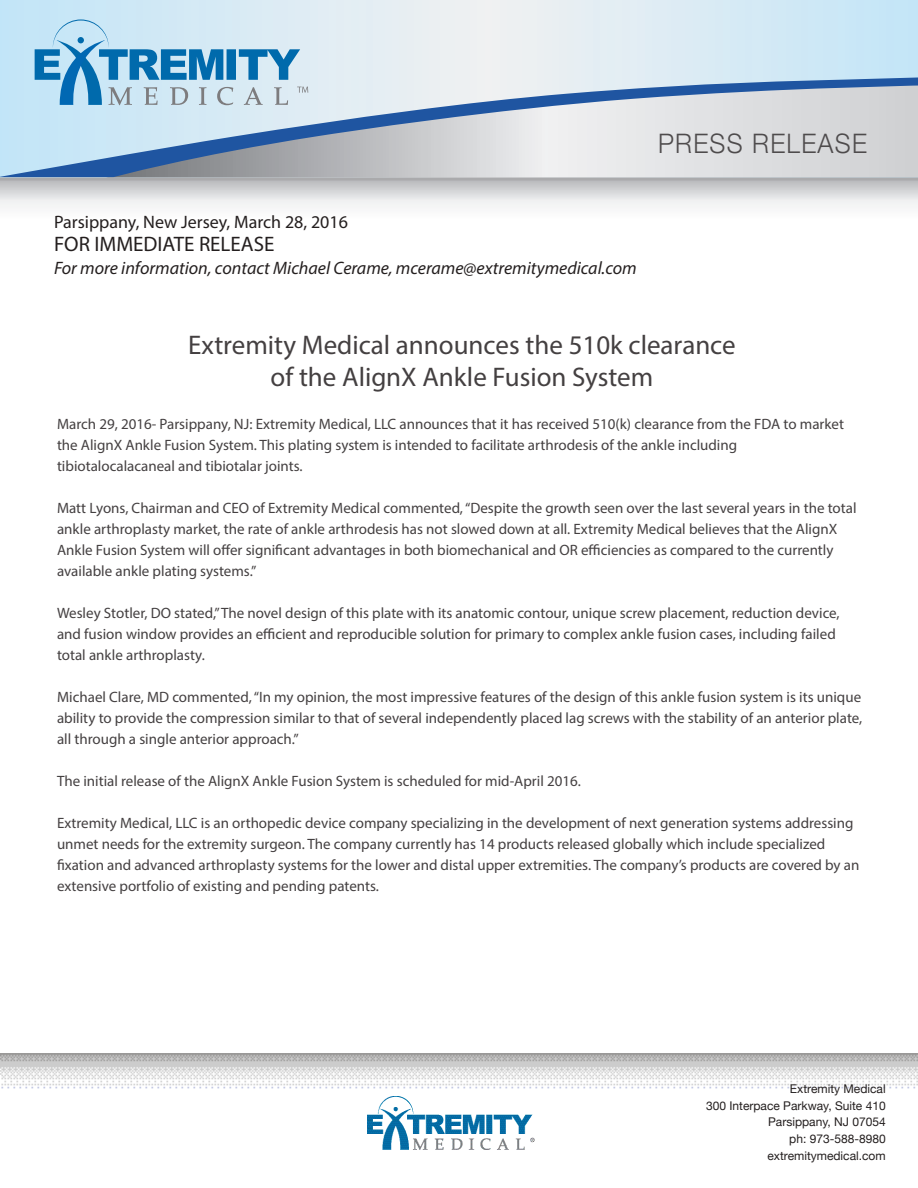
<style>
.page{position:relative;width:918px;height:1188px;background:#fff}
.page>*{position:absolute;margin:0;border:0;box-sizing:border-box;transform-origin:0 0}
.t1{font:27px/31.5px "Myriad Pro";color:#444041;text-align:center}
.t2{font:300 27px "Helvetica Neue";letter-spacing:.05em;color:#4e4b4c;scale:.94 1}
.t3{font:21px "Myriad Pro";color:#241f1f}
.t4{font:italic 18px "Myriad Pro";color:#241f1f}
.t5{font:18px "Myriad Pro";color:#241f1f}
.t6{font:15px/21px "Myriad Pro";color:#444041}
.t7{font:12px/16.8px "Helvetica Neue";color:#241f1f;text-align:right}
</style>
<div class="page">
<div style="left:0;top:179px;width:918px;height:49px;background:linear-gradient(to bottom,#c3c5c7,#fff)"></div>
<svg style="left:0;top:0;width:918px;height:178px;background:#daeaf3"></svg>
<svg style="left:0;top:77px;width:918px;height:100px;background:#becbd9"></svg>
<hr style="left:0;top:178px;width:918px;height:3px;background:#aaaaac">
<svg style="left:35px;top:19px;width:273px;height:86px;background:#9dc7e0"></svg>
<img style="left:0;top:1054px;width:918px;height:43px">
<img style="left:368px;top:1097px;width:166px;height:53px">
<h1 class="t2" style="left:658px;top:133px;width:224px">PRESS RELEASE</h1>
<p class="t5" style="left:54px;top:215px;width:295px">Parsippany, New Jersey, March 28, 2016</p>
<h2 class="t3" style="left:54px;top:237px;width:222px">FOR IMMEDIATE RELEASE</h2>
<p class="t4" style="left:54px;top:262px;width:584px">For more information, contact Michael Cerame, mcerame@extremitymedical.com</p>
<h1 class="t1" style="left:188px;top:331px;width:549px">Extremity Medical announces the 510k clearance of the AlignX Ankle Fusion System</h1>
<p class="t6" style="left:57px;top:415px;width:789px">March 29, 2016- Parsippany, NJ: Extremity Medical, LLC announces that it has received 510(k) clearance from the FDA to market the AlignX Ankle Fusion System. This plating system is intended to facilitate arthrodesis of the ankle including tibiotalocalacaneal and tibiotalar joints.</p>
<p class="t6" style="left:57px;top:499px;width:801px">Matt Lyons, Chairman and CEO of Extremity Medical commented,“Despite the growth seen over the last several years in the total ankle arthroplasty market, the rate of ankle arthrodesis has not slowed down at all. Extremity Medical believes that the AlignX Ankle Fusion System will offer significant advantages in both biomechanical and OR efficiencies as compared to the currently available ankle plating systems.”</p>
<p class="t6" style="left:57px;top:604px;width:784px">Wesley Stotler, DO stated,”The novel design of this plate with its anatomic contour, unique screw placement, reduction device, and fusion window provides an efficient and reproducible solution for primary to complex ankle fusion cases, including failed total ankle arthroplasty.</p>
<p class="t6" style="left:57px;top:688px;width:807px;text-align:justify">Michael Clare, MD commented,“In my opinion, the most impressive features of the design of this ankle fusion system is its unique ability to provide the compression similar to that of several independently placed lag screws with the stability of an anterior plate, all through a single anterior approach.”</p>
<p class="t6" style="left:57px;top:772px;width:525px">The initial release of the AlignX Ankle Fusion System is scheduled for mid-April 2016.</p>
<p class="t6" style="left:57px;top:814px;width:804px">Extremity Medical, LLC is an orthopedic device company specializing in the development of next generation systems addressing unmet needs for the extremity surgeon. The company currently has 14 products released globally which include specialized fixation and advanced arthroplasty systems for the lower and distal upper extremities. The company’s products are covered by an extensive portfolio of existing and pending patents.</p>
<p class="t7" style="left:706px;top:1080px;width:181px">Extremity Medical<br>300 Interpace Parkway, Suite 410<br>Parsippany, NJ 07054<br>ph: 973-588-8980 extremitymedical.com</p>
</div>
